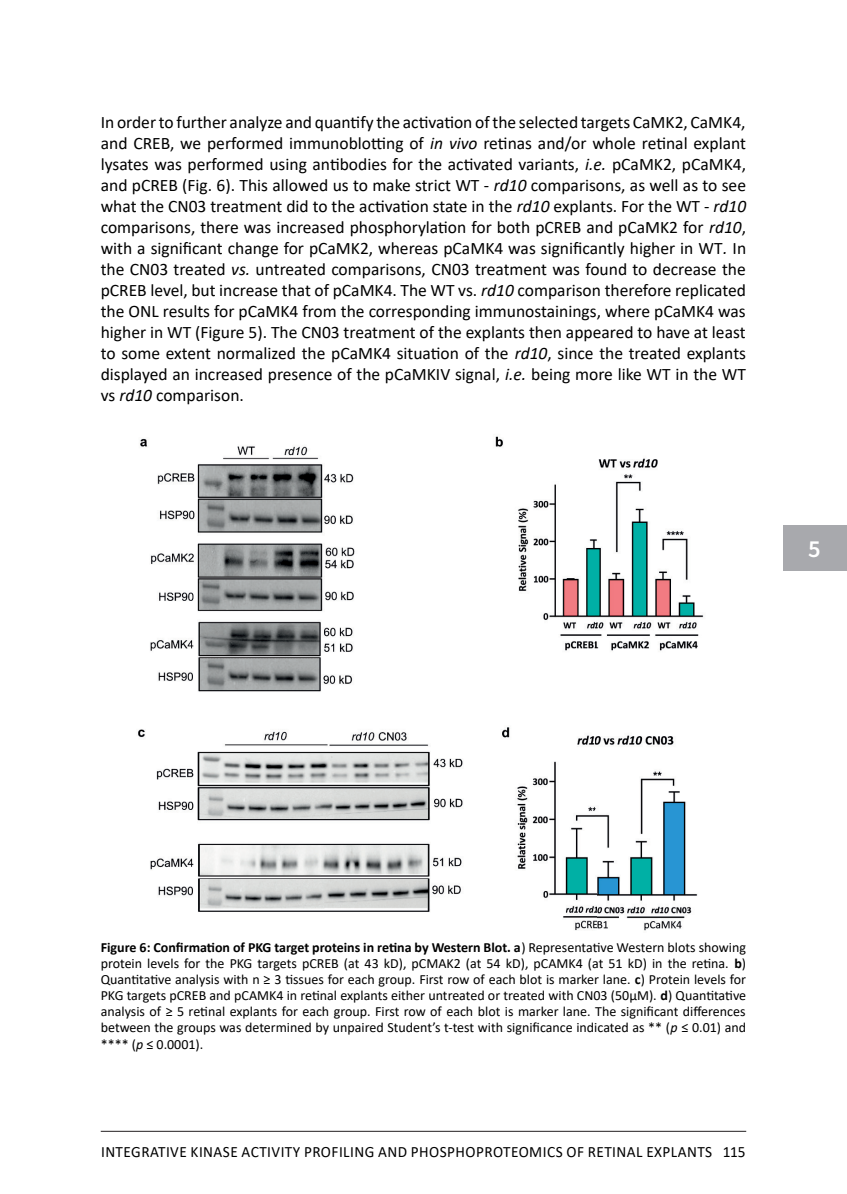
<style>
.page{position:relative;width:847px;height:1194px;background:#fff}
.page>*{position:absolute;margin:0;border:0;box-sizing:border-box;transform-origin:0 0}
.t1{font:600 24.5px "Source Sans Pro";color:#fff}
.t2{font:17.5px/21px "Calibri";color:#000;text-align:justify}
.t3{font:15.75px "Calibri";letter-spacing:.03em;color:#000}
.t4{font:15.4px/28px "Calibri";color:#000;text-align:justify}
.t5{font:14px/16.1px "Calibri";color:#000;text-align:justify}
.s1{font-style:italic}
.s2{font-weight:700}
</style>
<div class="page">
<div style="left:782px;top:525px;width:64px;height:45px;background:#a8a9ad"></div>
<hr style="left:101px;top:1130px;width:645px;height:1px;background:#231f20">
<img style="left:138px;top:436px;width:566px;height:495px">
<p class="t2" style="left:101px;top:111px;width:646px">In order to further analyze and quantify the activation of the selected targets CaMK2, CaMK4, and CREB, we performed immunoblotting of <span class="s1">in vivo</span> retinas and/or whole retinal explant lysates was performed using antibodies for the activated variants, <span class="s1">i.e.</span> pCaMK2, pCaMK4, and pCREB (Fig. 6). This allowed us to make strict WT - <span class="s1">rd10</span> comparisons, as well as to see what the CN03 treatment did to the activation state in the <span class="s1">rd10</span> explants. For the WT - <span class="s1">rd10 </span>comparisons, there was increased phosphorylation for both pCREB and pCaMK2 for <span class="s1">rd10</span>, with a significant change for pCaMK2, whereas pCaMK4 was significantly higher in WT<span class="s1">.</span> In the CN03 treated <span class="s1">vs.</span> untreated comparisons, CN03 treatment was found to decrease the pCREB level, but increase that of pCaMK4. The WT vs. <span class="s1">rd10</span> comparison therefore replicated the ONL results for pCaMK4 from the corresponding immunostainings, where pCaMK4 was higher in WT (Figure 5). The CN03 treatment of the explants then appeared to have at least to some extent normalized the pCaMK4 situation of the <span class="s1">rd10</span>, since the treated explants displayed an increased presence of the pCaMKIV signal, <span class="s1">i.e.</span> being more like WT in the WT vs <span class="s1">rd10</span> comparison.</p>
<h1 class="t1" style="left:807px;top:533px;width:14px">5</h1>
<p class="t5" style="left:101px;top:938px;width:646px"><span class="s2">Figure 6: Confirmation of PKG target proteins in retina by Western Blot. a</span>) Representative Western blots showing protein levels for the PKG targets pCREB (at 43 kD), pCMAK2 (at 54 kD), pCAMK4 (at 51 kD) in the retina. <span class="s2">b</span>)<br>Quantitative analysis with n ≥ 3 tissues for each group. First row of each blot is marker lane. <span class="s2">c</span>) Protein levels for PKG targets pCREB and pCAMK4 in retinal explants either untreated or treated with CN03 (50µM). <span class="s2">d</span>) Quantitative analysis of ≥ 5 retinal explants for each group. First row of each blot is marker lane. The significant differences between the groups was determined by unpaired Student’s t-test with significance indicated as ** (<span class="s1">p</span> ≤ 0.01) and **** (<span class="s1">p</span> ≤ 0.0001).</p>
<p class="t4" style="left:131px;top:959px;width:629px"><span class="s2">Figure 6: Confirmation of PKG target proteins in retina by Western Blot. a</span>) Representative Western blots showing protein levels for the PKG targets pCREB (at 43 kD), pCMAK2 (at 54 kD), pCAMK4 (at 51 kD) in the retina. <span class="s2">b</span>) Quantitative analysis with n ≥ 3 tissues for each group. First row of each blot</p>
<p class="t3" style="left:101px;top:1140px;width:645px">INTEGRATIVE KINASE ACTIVITY PROFILING AND PHOSPHOPROTEOMICS OF RETINAL EXPLANTS 115</p>
</div>
